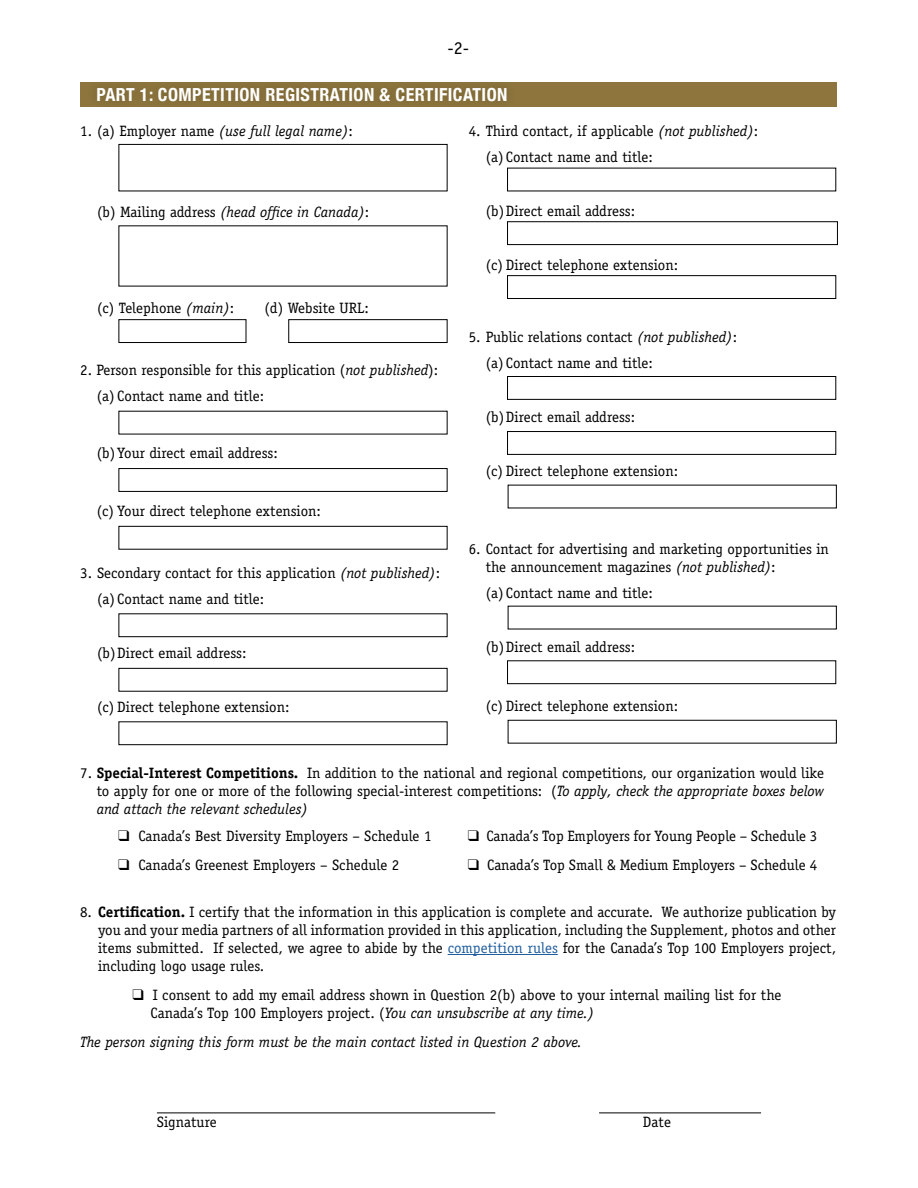
<style>
.page{position:relative;width:918px;height:1188px;background:#fff}
.page>*{position:absolute;margin:0;border:0;box-sizing:border-box;transform-origin:0 0}
.t1{font:700 condensed 18px "Helvetica Neue";letter-spacing:.025em;color:#fff}
.t2{font:18px "Officina Sans Std";color:#000}
.t3{font:15px/18px "Officina Serif Std";color:#000}
.t4{font:italic 15px "Officina Serif Std";color:#000}
.s1{font-style:italic}
.s2{font-style:normal}
.s3{font-weight:700}
.s4{color:#215e9e}
</style>
<div class="page">
<div style="left:81px;top:82px;width:756px;height:25px;background:#8d753d"></div>
<div style="left:118px;top:144px;width:330px;height:47px;border:1px solid #000"></div>
<div style="left:118px;top:319px;width:128px;height:24px;border:1px solid #000"></div>
<div style="left:507px;top:221px;width:331px;height:24px;border:1px solid #000"></div>
<div style="left:507px;top:275px;width:329px;height:24px;border:1px solid #000"></div>
<div style="left:507px;top:431px;width:329px;height:24px;border:1px solid #000"></div>
<div style="left:507px;top:376px;width:329px;height:24px;border:1px solid #000"></div>
<div style="left:288px;top:319px;width:160px;height:24px;border:1px solid #000"></div>
<div style="left:87px;top:79px;width:429px;height:31px;background:#000;opacity:.18"></div>
<div style="left:118px;top:468px;width:330px;height:24px;border:1px solid #000"></div>
<div style="left:118px;top:526px;width:330px;height:24px;border:1px solid #000"></div>
<div style="left:118px;top:613px;width:330px;height:24px;border:1px solid #000"></div>
<div style="left:118px;top:668px;width:330px;height:24px;border:1px solid #000"></div>
<div style="left:118px;top:721px;width:330px;height:24px;border:1px solid #000"></div>
<div style="left:507px;top:660px;width:329px;height:24px;border:1px solid #000"></div>
<hr style="left:448px;top:954px;width:110px;height:1px;background:#215e9e">
<hr style="left:157px;top:1113px;width:338px;height:1px;background:#000">
<hr style="left:599px;top:1113px;width:162px;height:1px;background:#000">
<p class="t2" style="left:447px;top:37px;width:23px">-2-</p>
<p class="t1" style="left:96px;top:84px;width:413px">PART 1: COMPETITION REGISTRATION &amp; CERTIFICATION</p>
<p class="t3" style="left:80px;top:122px;width:274px">1. (a) Employer name <span class="s1">(use full legal name)</span>:</p>
<p class="t4" style="left:97px;top:204px;width:274px"><span class="s2">(b) Mailing address</span> (head office in Canada)<span class="s2">:</span></p>
<p class="t3" style="left:97px;top:299px;width:139px">(c) Telephone <span class="s1">(main)</span>:</p>
<p class="t3" style="left:264px;top:299px;width:106px">(d) Website URL:</p>
<p class="t3" style="left:97px;top:357px;width:343px;line-height:26.1px;text-indent:-16px">2. Person responsible for this application (<span class="s1">not published</span>): (a) Contact name and title:</p>
<p class="t3" style="left:97px;top:444px;width:183px">(b) Your direct email address:</p>
<p class="t3" style="left:97px;top:502px;width:226px">(c) Your direct telephone extension:</p>
<p class="t3" style="left:97px;top:560px;width:345px;line-height:26.1px;text-indent:-17px">3. Secondary contact for this application <span class="s1">(not published)</span>: (a) Contact name and title:</p>
<p class="t3" style="left:97px;top:644px;width:151px">(b)Direct email address:</p>
<p class="t3" style="left:97px;top:698px;width:194px">(c) Direct telephone extension:</p>
<p class="t3" style="left:486px;top:118px;width:274px;line-height:26.1px;text-indent:-17px">4. Third contact, if applicable <span class="s1">(not published)</span>: (a) Contact name and title:</p>
<p class="t3" style="left:486px;top:202px;width:151px">(b)Direct email address:</p>
<p class="t3" style="left:486px;top:256px;width:194px">(c) Direct telephone extension:</p>
<p class="t3" style="left:486px;top:324px;width:253px;line-height:26.1px;text-indent:-17px">5. Public relations contact <span class="s1">(not published)</span>: (a) Contact name and title:</p>
<p class="t3" style="left:486px;top:408px;width:151px">(b)Direct email address:</p>
<p class="t3" style="left:486px;top:462px;width:194px">(c) Direct telephone extension:</p>
<p class="t3" style="left:486px;top:540px;width:345px;text-indent:-17px">6. Contact for advertising and marketing opportunities in the announcement magazines <span class="s1">(not published)</span>:</p>
<p class="t3" style="left:486px;top:584px;width:169px">(a) Contact name and title:</p>
<p class="t3" style="left:486px;top:638px;width:151px">(b)Direct email address:</p>
<p class="t3" style="left:486px;top:697px;width:194px">(c) Direct telephone extension:</p>
<p class="t3" style="left:97px;top:764px;width:729px;text-align:justify;text-indent:-16px">7. <span class="s3">Special-Interest Competitions.</span> In addition to the national and regional competitions, our organization would like to apply for one or more of the following special-interest competitions: (<span class="s1">To apply, check the appropriate boxes below and attach the relevant schedules)</span></p>
<p class="t3" style="left:118px;top:827px;width:315px">❑ Canada’s Best Diversity Employers – Schedule 1</p>
<p class="t3" style="left:118px;top:856px;width:283px">❑ Canada’s Greenest Employers – Schedule 2</p>
<p class="t3" style="left:468px;top:827px;width:351px">❑ Canada’s Top Employers for Young People – Schedule 3</p>
<p class="t3" style="left:468px;top:856px;width:351px">❑ Canada’s Top Small &amp; Medium Employers – Schedule 4</p>
<p class="t3" style="left:98px;top:903px;width:740px;text-align:justify;text-indent:-18px">8. <span class="s3">Certification.</span> I certify that the information in this application is complete and accurate. We authorize publication by you and your media partners of all information provided in this application, including the Supplement, photos and other items submitted. If selected, we agree to abide by the <span class="s4">competition rules</span> for the Canada’s Top 100 Employers project, including logo usage rules.</p>
<p class="t3" style="left:151px;top:986px;width:632px;text-indent:-18px">❑ I consent to add my email address shown in Question 2(b) above to your internal mailing list for the<br>Canada’s Top 100 Employers project. (<span class="s1">You can unsubscribe at any time.)</span></p>
<p class="t4" style="left:80px;top:1033px;width:503px">The person signing this form must be the main contact listed in Question 2 above.</p>
<p class="t3" style="left:157px;top:1113px;width:61px">Signature</p>
<p class="t3" style="left:643px;top:1113px;width:30px">Date</p>
</div>
